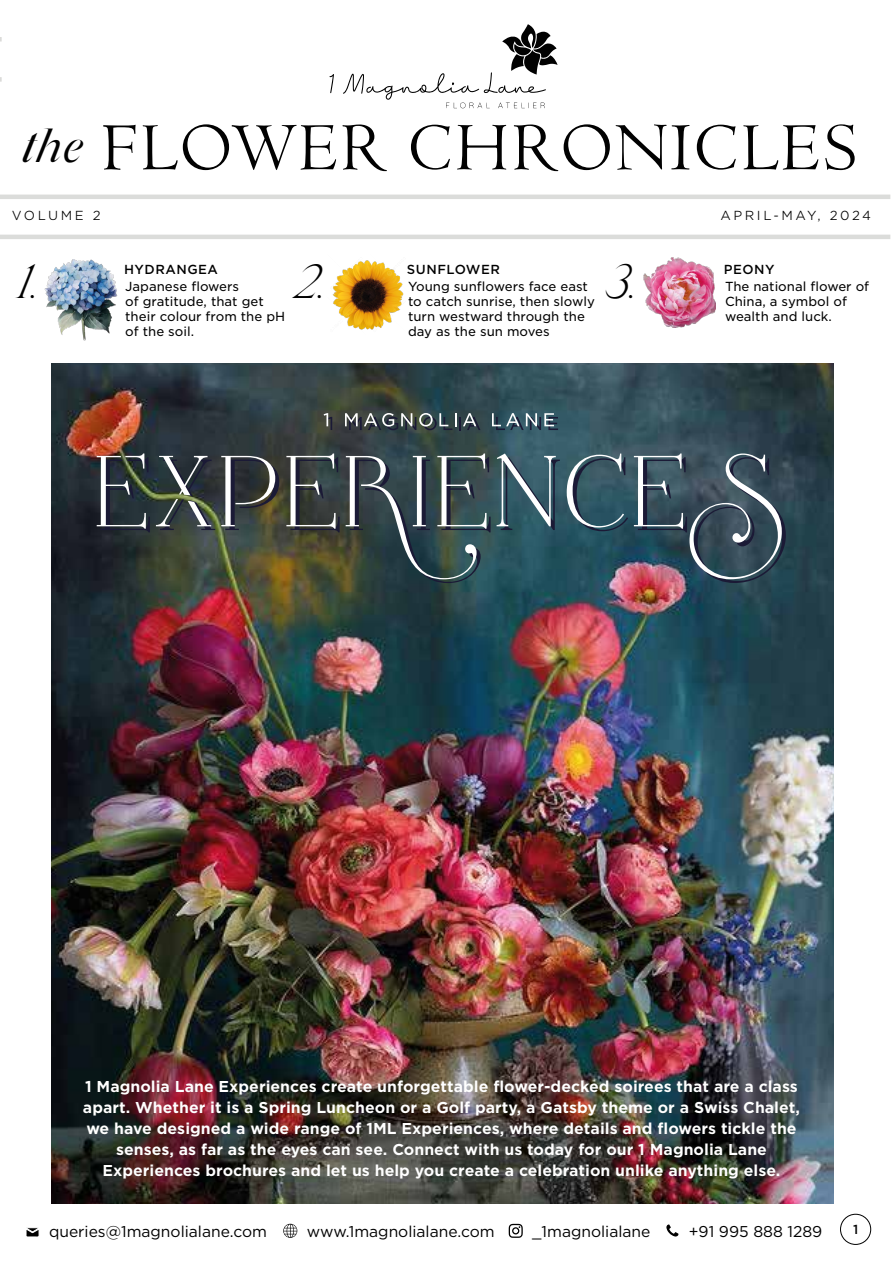
<style>
.page{position:relative;width:892px;height:1263px;background:#fff}
.page>*{position:absolute;margin:0;border:0;box-sizing:border-box;transform-origin:0 0}
.t1{font:72.9px "Venetian 301 BT";color:#010101}
.t2{font:italic 200 47.85px "Silk Serif";color:#010101}
.t3{font:15.6px "Gotham";color:#010101}
.t4{font:700 15.15px/21px "Gotham S Sm";color:#fff;text-align:center}
.t5{font:12.6px/15.1px "Gotham S Sm";color:#010101}
.t6{font:500 12.6px "Gotham S Sm";letter-spacing:.04em;color:#010101}
.t7{font:300 12.6px "Gotham S Sm";letter-spacing:.2em;color:#010101}
.s1{font-family:"Silk Serif";font-style:italic;font-size:47.85px}
</style>
<div class="page">
<hr style="left:0;top:195px;width:890px;height:4px;background:#dbdcda">
<hr style="left:0;top:235px;width:890px;height:4px;background:#dbdcda">
<img style="left:44px;top:259px;width:74px;height:82px">
<img style="left:332px;top:260px;width:72px;height:70px">
<img style="left:643px;top:258px;width:72px;height:70px">
<svg style="left:329px;top:74px;width:5px;height:19px"></svg>
<svg style="left:343px;top:24px;width:214px;height:84px"></svg>
<div style="left:840px;top:1214px;width:30px;height:30px;border:1px solid #010101;border-radius:50%"></div>
<svg style="left:26px;top:1227px;width:13px;height:10px"></svg>
<svg style="left:283px;top:1223px;width:14px;height:14px"></svg>
<svg style="left:508px;top:1223px;width:14px;height:14px"></svg>
<svg style="left:666px;top:1224px;width:12px;height:12px"></svg>
<img style="left:51px;top:363px;width:782px;height:840px">
<svg style="left:97px;top:453px;width:53px;height:79px;background:#484f52"></svg>
<svg style="left:156px;top:456px;width:59px;height:74px;background:#4c5553"></svg>
<svg style="left:221px;top:456px;width:58px;height:74px;background:#555755"></svg>
<svg style="left:286px;top:453px;width:53px;height:79px;background:#505657"></svg>
<svg style="left:345px;top:453px;width:145px;height:130px;background:#47585b"></svg>
<svg style="left:496px;top:453px;width:63px;height:77px;background:#4f6d79"></svg>
<svg style="left:566px;top:453px;width:219px;height:130px;background:#485c6a"></svg>
<svg style="left:323px;top:413px;width:9px;height:17px"></svg>
<svg style="left:345px;top:413px;width:135px;height:17px;background:#586164"></svg>
<svg style="left:492px;top:413px;width:66px;height:17px"></svg>
<h1 class="t1" style="left:21px;top:106px;width:839px"><span class="s1">the</span> FLOWER CHRONICLES</h1>
<p class="t7" style="left:12px;top:207px;width:90px">VOLUME 2</p>
<p class="t7" style="left:720px;top:207px;width:152px">APRIL-MAY, 2024</p>
<h2 class="t2" style="left:294px;top:254px;width:29px">2.</h2>
<p class="t6" style="left:723px;top:261px;width:52px">PEONY</p>
<h2 class="t2" style="left:606px;top:254px;width:29px">3.</h2>
<h2 class="t2" style="left:17px;top:254px;width:20px">1.</h2>
<p class="t6" style="left:407px;top:261px;width:95px">SUNFLOWER</p>
<p class="t6" style="left:124px;top:261px;width:95px">HYDRANGEA</p>
<p class="t5" style="left:125px;top:278px;width:161px">Japanese flowers<br>of gratitude, that get their colour from the pH of the soil.</p>
<p class="t5" style="left:408px;top:278px;width:188px">Young sunflowers face east to catch sunrise, then slowly turn westward through the day as the sun moves</p>
<p class="t5" style="left:724px;top:278px;width:146px">The national flower of<br>China, a symbol of wealth and luck.</p>
<p class="t4" style="left:83px;top:1076px;width:718px">1 Magnolia Lane Experiences create unforgettable flower-decked soirees that are a class apart. Whether it is a Spring Luncheon or a Golf party, a Gatsby theme or a Swiss Chalet, we have designed a wide range of 1ML Experiences, where details and flowers tickle the senses, as far as the eyes can see. Connect with us today for our 1 Magnolia Lane Experiences brochures and let us help you create a celebration unlike anything else.</p>
<p class="t3" style="left:49px;top:1221px;width:219px">queries@1magnolialane.com</p>
<p class="t3" style="left:307px;top:1221px;width:189px">www.1magnolialane.com</p>
<p class="t3" style="left:532px;top:1221px;width:120px">_1magnolialane</p>
<p class="t3" style="left:688px;top:1221px;width:135px">+91 995 888 1289</p>
<p class="t6" style="left:852px;top:1220px;width:7px">1</p>
</div>
